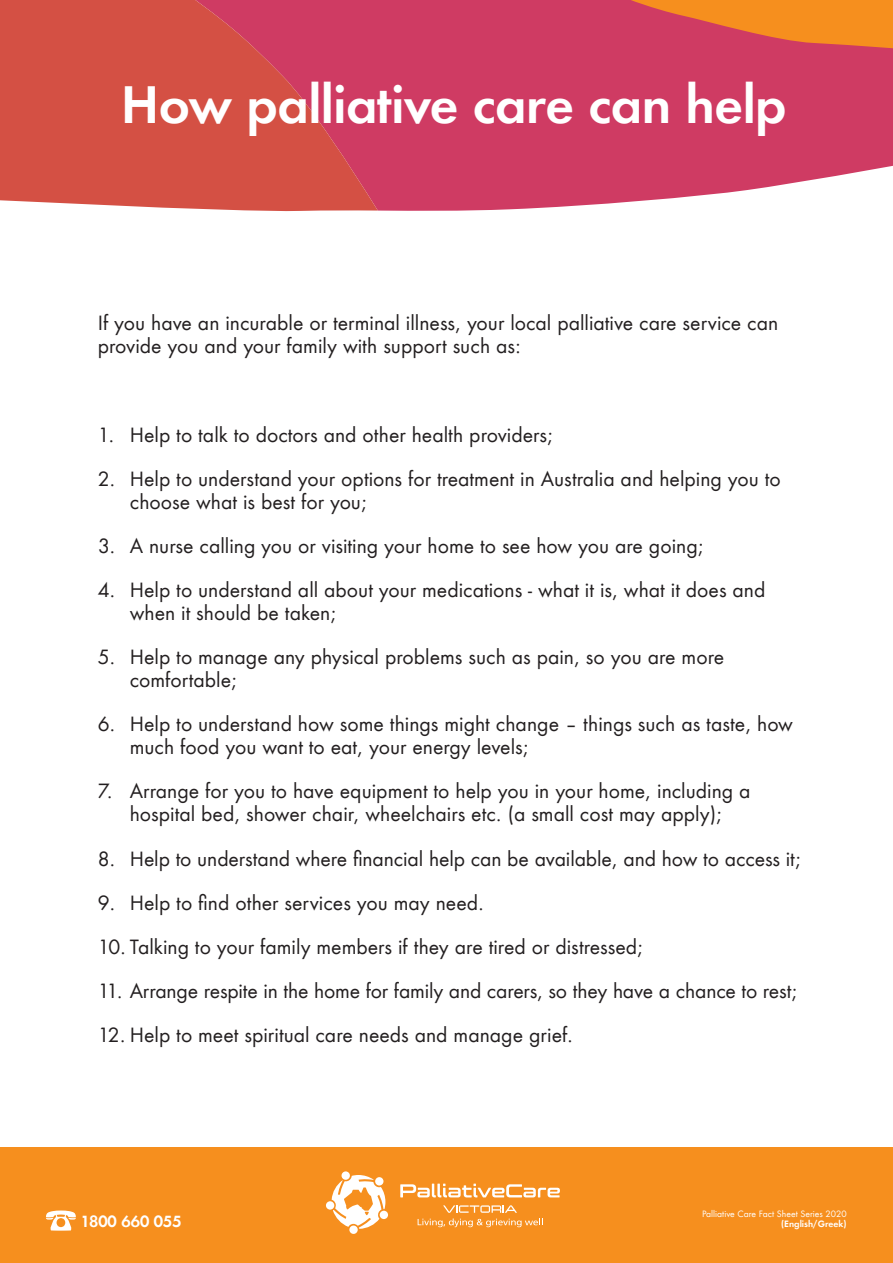
<style>
.page{position:relative;width:893px;height:1263px;background:#fff}
.page>*{position:absolute;margin:0;border:0;box-sizing:border-box;transform-origin:0 0}
.t1{font:49.05px "Futura ND Demibold";letter-spacing:-.01em;color:#fff}
.Body{font:19.2px/23px "Futura ND Book";color:#231f20}
.t2{font:15px "Futura ND Demibold";color:#fff}
.t3{font:8.55px "Futura ND Book";color:#fff}
.t4{font:8.55px "Futura ND Demibold";color:#fff}
</style>
<div class="page">
<svg style="left:378px;top:0;width:515px;height:211px;background:#d34b70"></svg>
<svg style="left:0;top:0;width:378px;height:212px;background:#d34f4e"></svg>
<svg style="left:457px;top:0;width:436px;height:52px;background:#dc594a"></svg>
<div style="left:0;top:1147px;width:893px;height:116px;background:#f68f1e"></div>
<div style="left:380px;top:1211px;width:8px;height:8px;background:#fff;border-radius:50%"></div>
<div style="left:349px;top:1225px;width:9px;height:9px;background:#fff;border-radius:50%"></div>
<div style="left:326px;top:1201px;width:8px;height:8px;background:#fff;border-radius:50%"></div>
<div style="left:342px;top:1171px;width:8px;height:9px;background:#fff;border-radius:50%"></div>
<svg style="left:418px;top:1205px;width:125px;height:22px"></svg>
<svg style="left:400px;top:1183px;width:160px;height:14px"></svg>
<svg style="left:332px;top:1175px;width:53px;height:54px"></svg>
<svg style="left:46px;top:1210px;width:30px;height:20px"></svg>
<h1 class="t1" style="left:121px;top:71px;width:667px">How palliative care can help</h1>
<p class="Body" style="left:98px;top:312px;width:682px">If you have an incurable or terminal illness, your local palliative care service can provide you and your family with support such as:</p>
<p class="Body" style="left:98px;top:423px;width:457px">1. Help to talk to doctors and other health providers;</p>
<p class="Body" style="left:130px;top:467px;width:652px;text-indent:-32px">2. Help to understand your options for treatment in Australia and helping you to choose what is best for you;</p>
<p class="Body" style="left:98px;top:534px;width:607px">3. A nurse calling you or visiting your home to see how you are going;</p>
<p class="Body" style="left:130px;top:578px;width:637px;text-indent:-32px">4. Help to understand all about your medications - what it is, what it does and when it should be taken;</p>
<p class="Body" style="left:130px;top:646px;width:596px;text-indent:-32px">5. Help to manage any physical problems such as pain, so you are more comfortable;</p>
<p class="Body" style="left:130px;top:713px;width:665px;text-indent:-32px">6. Help to understand how some things might change – things such as taste, how much food you want to eat, your energy levels;</p>
<p class="Body" style="left:98px;top:780px;width:654px;text-align:center">7. Arrange for you to have equipment to help you in your home, including a hospital bed, shower chair, wheelchairs etc. (a small cost may apply);</p>
<p class="Body" style="left:98px;top:847px;width:705px">8. Help to understand where financial help can be available, and how to access it;</p>
<p class="Body" style="left:98px;top:891px;width:388px">9. Help to find other services you may need.</p>
<p class="Body" style="left:98px;top:935px;width:547px">10. Talking to your family members if they are tired or distressed;</p>
<p class="Body" style="left:98px;top:979px;width:701px">11. Arrange respite in the home for family and carers, so they have a chance to rest;</p>
<p class="Body" style="left:98px;top:1024px;width:477px">12. Help to meet spiritual care needs and manage grief.</p>
<p class="t2" style="left:81px;top:1211px;width:102px">1800 660 055</p>
<p class="t3" style="left:702px;top:1208px;width:146px">Palliative Care Fact Sheet Series 2020</p>
<p class="t4" style="left:781px;top:1218px;width:67px">(English/Greek)</p>
</div>
